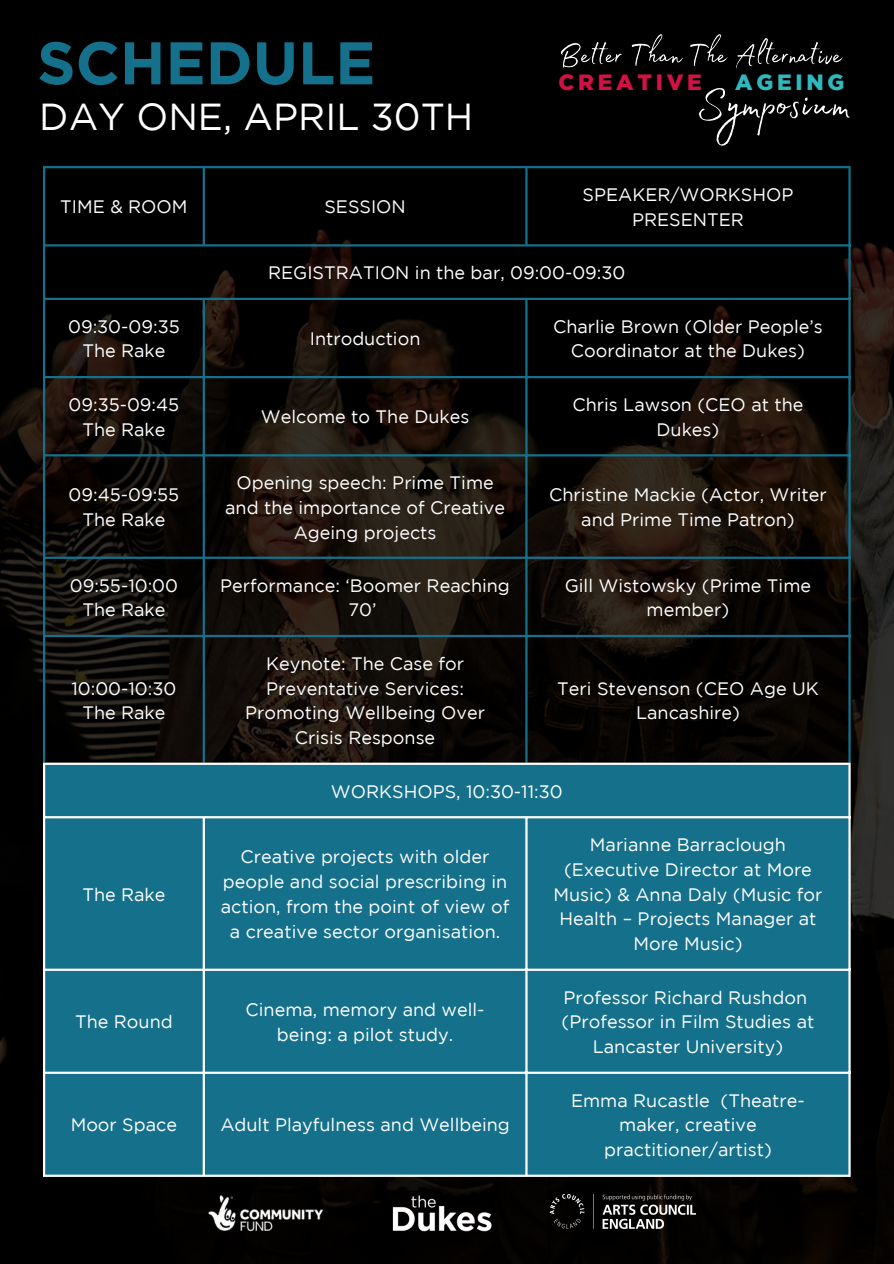
<style>
.page{position:relative;width:894px;height:1264px;background:#fff}
.page>*{position:absolute;margin:0;border:0;box-sizing:border-box;transform-origin:0 0}
.t1{font:700 60px "Gotham";color:#14708b}
.t2{font:37.5px "Gotham";color:#fff}
.t3{font:900 22.05px "Gotham";letter-spacing:.17em;color:#d31145}
.t4{font:900 22.05px "Gotham";letter-spacing:.17em;color:#2fb9be}
.t5{font:18px/24.8px "Gotham";color:#fff;text-align:center}
</style>
<div class="page">
<img style="left:0;top:0;width:893px;height:1263px">
<div style="left:45px;top:765px;width:803px;height:409px;background:#14708b"></div>
<hr style="left:43px;top:168px;width:2px;height:594px;background:#14708b">
<hr style="left:203px;top:168px;width:2px;height:76px;background:#14708b">
<hr style="left:203px;top:300px;width:2px;height:462px;background:#14708b">
<hr style="left:525px;top:168px;width:2px;height:76px;background:#14708b">
<hr style="left:525px;top:300px;width:2px;height:462px;background:#14708b">
<hr style="left:848px;top:168px;width:2px;height:594px;background:#14708b">
<hr style="left:43px;top:166px;width:807px;height:2px;background:#14708b">
<hr style="left:43px;top:244px;width:807px;height:2px;background:#14708b">
<hr style="left:43px;top:298px;width:807px;height:2px;background:#14708b">
<hr style="left:43px;top:376px;width:807px;height:2px;background:#14708b">
<hr style="left:43px;top:454px;width:807px;height:2px;background:#14708b">
<hr style="left:43px;top:556px;width:807px;height:3px;background:#14708b">
<hr style="left:43px;top:635px;width:807px;height:2px;background:#14708b">
<hr style="left:43px;top:765px;width:2px;height:409px;background:#fff">
<hr style="left:203px;top:818px;width:2px;height:356px;background:#fff">
<hr style="left:525px;top:818px;width:2px;height:356px;background:#fff">
<hr style="left:848px;top:765px;width:2px;height:409px;background:#fff">
<hr style="left:43px;top:762px;width:807px;height:3px;background:#fff">
<hr style="left:43px;top:816px;width:807px;height:2px;background:#fff">
<hr style="left:43px;top:968px;width:807px;height:2px;background:#fff">
<hr style="left:43px;top:1071px;width:807px;height:2px;background:#fff">
<hr style="left:43px;top:1174px;width:807px;height:2px;background:#fff">
<img style="left:694px;top:75px;width:160px;height:78px">
<img style="left:557px;top:33px;width:289px;height:52px">
<img style="left:374px;top:1189px;width:134px;height:49px">
<img style="left:188px;top:1189px;width:153px;height:43px">
<img style="left:541px;top:1185px;width:163px;height:52px">
<p class="t1" style="left:37px;top:28px;width:340px">SCHEDULE</p>
<p class="t2" style="left:39px;top:96px;width:435px">DAY ONE, APRIL 30TH</p>
<p class="t3" style="left:558px;top:69px;width:145px">CREATIVE</p>
<p class="t4" style="left:735px;top:69px;width:111px">AGEING</p>
<h3 class="t5" style="left:582px;top:182px;width:212px">SPEAKER/WORKSHOP<br>PRESENTER</h3>
<p class="t5" style="left:268px;top:260px;width:358px">REGISTRATION in the bar, 09:00-09:30</p>
<p class="t5" style="left:60px;top:194px;width:129px">TIME &amp; ROOM</p>
<h1 class="t5" style="left:324px;top:194px;width:83px">SESSION</h1>
<p class="t5" style="left:68px;top:313px;width:113px">09:30-09:35</p>
<p class="t5" style="left:82px;top:338px;width:85px">The Rake</p>
<p class="t5" style="left:68px;top:392px;width:112px">09:35-09:45</p>
<p class="t5" style="left:82px;top:416px;width:85px">The Rake</p>
<p class="t5" style="left:69px;top:482px;width:112px">09:45-09:55</p>
<p class="t5" style="left:82px;top:507px;width:85px">The Rake</p>
<p class="t5" style="left:70px;top:572px;width:110px">09:55-10:00</p>
<p class="t5" style="left:82px;top:597px;width:85px">The Rake</p>
<p class="t5" style="left:71px;top:675px;width:106px">10:00-10:30</p>
<p class="t5" style="left:82px;top:700px;width:85px">The Rake</p>
<p class="t5" style="left:82px;top:881px;width:85px">The Rake</p>
<p class="t5" style="left:75px;top:1009px;width:99px">The Round</p>
<p class="t5" style="left:310px;top:326px;width:112px">Introduction</p>
<p class="t5" style="left:261px;top:404px;width:210px">Welcome to The Dukes</p>
<p class="t5" style="left:225px;top:470px;width:281px">Opening speech: Prime Time and the importance of Creative<br>Ageing projects</p>
<p class="t5" style="left:553px;top:313px;width:271px">Charlie Brown (Older People’s<br>Coordinator at the Dukes)</p>
<p class="t5" style="left:572px;top:392px;width:232px">Chris Lawson (CEO at the<br>Dukes)</p>
<p class="t5" style="left:549px;top:482px;width:279px">Christine Mackie (Actor, Writer and Prime Time Patron)</p>
<p class="t5" style="left:220px;top:572px;width:291px">Performance: ‘Boomer Reaching<br>70’</p>
<p class="t5" style="left:564px;top:572px;width:248px">Gill Wistowsky (Prime Time member)</p>
<p class="t5" style="left:245px;top:650px;width:241px">Keynote: The Case for<br>Preventative Services:<br>Promoting Wellbeing Over<br>Crisis Response</p>
<p class="t5" style="left:557px;top:675px;width:263px">Teri Stevenson (CEO Age UK<br>Lancashire)</p>
<p class="t5" style="left:331px;top:778px;width:233px">WORKSHOPS, 10:30-11:30</p>
<p class="t5" style="left:221px;top:844px;width:290px">Creative projects with older people and social prescribing in action, from the point of view of a creative sector organisation.</p>
<p class="t5" style="left:245px;top:996px;width:240px">Cinema, memory and well&shy;being: a pilot study.</p>
<p class="t5" style="left:553px;top:832px;width:270px">Marianne Barraclough (Executive Director at More<br>Music) &amp; Anna Daly (Music for<br>Health – Projects Manager at<br>More Music)</p>
<p class="t5" style="left:563px;top:984px;width:245px">Professor Richard Rushdon</p>
<p class="t5" style="left:561px;top:1009px;width:254px">(Professor in Film Studies at<br>Lancaster University)</p>
<p class="t5" style="left:71px;top:1112px;width:108px">Moor Space</p>
<p class="t5" style="left:220px;top:1112px;width:291px">Adult Playfulness and Wellbeing</p>
<p class="t5" style="left:571px;top:1087px;width:235px">Emma Rucastle (Theatre&shy;maker, creative practitioner/artist)</p>
</div>
